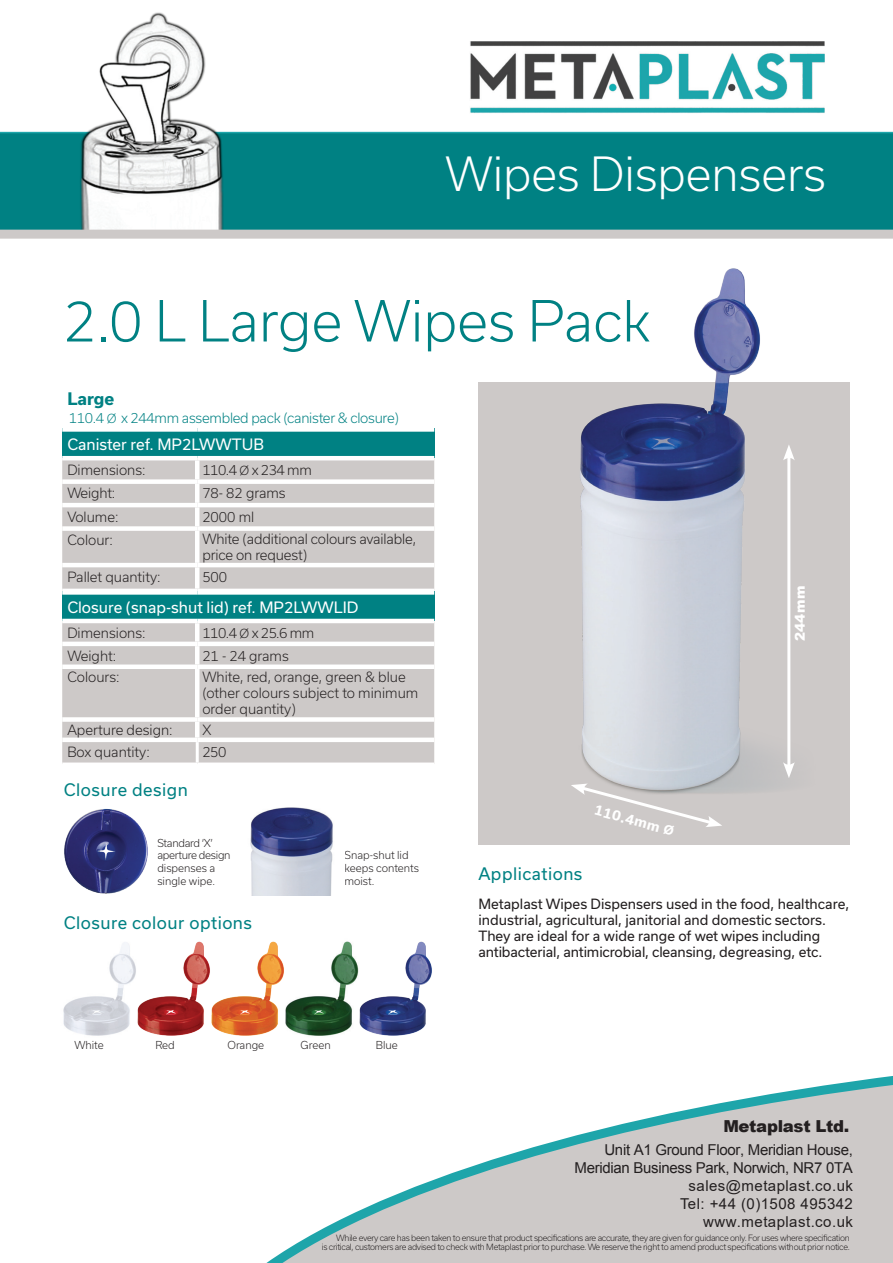
<style>
.page{position:relative;width:893px;height:1263px;background:#fff}
.page>*{position:absolute;margin:0;border:0;box-sizing:border-box;transform-origin:0 0}
.t1{font:300 54px "Usual";color:#008183}
.t2{font:300 45px "Usual";color:#fff}
.t3{font:16.5px "Usual";letter-spacing:.03em;color:#008183}
.t4{font:900 16.5px "Arial";letter-spacing:-.02em;color:#231f20}
.t5{font:700 16.5px "Usual";color:#008183}
.t6{font:15px/18px "Arial";letter-spacing:-.02em;color:#231f20;text-align:right}
.t7{font:15px "Usual";color:#fff}
.t8{font:300 13.5px/16.2px "Usual";color:#231f20}
.t9{font:13.5px/16.2px "Usual";color:#231f20}
.t10{font:300 13.5px "Usual";letter-spacing:-.02em;color:#008183}
.t11{font:700 13.5px "Usual";color:#fff}
.t12{font:900 13.5px "Arial";letter-spacing:.03em;color:#fff}
.t13{font:300 10.5px/12.6px "Usual";color:#231f20}
.t14{font:300 10.5px/12.6px "Usual";letter-spacing:-.03em;color:#231f20}
.t15{font:300 8.25px/9px "Usual";letter-spacing:-.035em;color:#231f20;text-align:right}
.s1{font-size:12px}
</style>
<div class="page">
<div style="left:0;top:132px;width:893px;height:98px;background:#008183"></div>
<div style="left:478px;top:383px;width:372px;height:462px;background:#cdc9c8"></div>
<img style="left:559px;top:268px;width:290px;height:525px">
<div style="left:62px;top:429px;width:372px;height:29px;background:#008183"></div>
<div style="left:62px;top:460px;width:372px;height:302px;background:#cdc9c8"></div>
<div style="left:62px;top:592px;width:372px;height:29px;background:#008183"></div>
<hr style="left:196px;top:742px;width:3px;height:20px;background:#fff">
<hr style="left:62px;top:456px;width:135px;height:4px;background:#fff">
<hr style="left:197px;top:456px;width:237px;height:4px;background:#fff">
<hr style="left:195px;top:460px;width:4px;height:19px;background:#fff">
<div style="left:62px;top:479px;width:135px;height:5px;background:#fff"></div>
<div style="left:197px;top:479px;width:237px;height:5px;background:#fff"></div>
<hr style="left:195px;top:484px;width:4px;height:19px;background:#fff">
<hr style="left:62px;top:503px;width:135px;height:4px;background:#fff">
<hr style="left:197px;top:503px;width:237px;height:4px;background:#fff">
<hr style="left:195px;top:507px;width:4px;height:19px;background:#fff">
<div style="left:62px;top:526px;width:135px;height:5px;background:#fff"></div>
<div style="left:197px;top:526px;width:237px;height:5px;background:#fff"></div>
<hr style="left:195px;top:531px;width:4px;height:32px;background:#fff">
<hr style="left:62px;top:563px;width:135px;height:4px;background:#fff">
<hr style="left:197px;top:563px;width:237px;height:4px;background:#fff">
<hr style="left:195px;top:567px;width:4px;height:22px;background:#fff">
<hr style="left:62px;top:619px;width:135px;height:4px;background:#fff">
<hr style="left:197px;top:619px;width:237px;height:4px;background:#fff">
<hr style="left:195px;top:623px;width:4px;height:19px;background:#fff">
<hr style="left:62px;top:642px;width:135px;height:4px;background:#fff">
<hr style="left:197px;top:642px;width:237px;height:4px;background:#fff">
<hr style="left:195px;top:646px;width:4px;height:18px;background:#fff">
<div style="left:62px;top:664px;width:135px;height:5px;background:#fff"></div>
<div style="left:197px;top:664px;width:237px;height:5px;background:#fff"></div>
<hr style="left:195px;top:669px;width:4px;height:48px;background:#fff">
<div style="left:62px;top:717px;width:135px;height:5px;background:#fff"></div>
<div style="left:62px;top:737px;width:135px;height:5px;background:#fff"></div>
<div style="left:197px;top:717px;width:237px;height:5px;background:#fff"></div>
<hr style="left:195px;top:722px;width:4px;height:15px;background:#fff">
<div style="left:197px;top:737px;width:237px;height:5px;background:#fff"></div>
<div style="left:62px;top:589px;width:135px;height:6px;background:#fff"></div>
<div style="left:197px;top:589px;width:237px;height:6px;background:#fff"></div>
<div style="left:62px;top:426px;width:135px;height:6px;background:#fff"></div>
<div style="left:197px;top:426px;width:237px;height:6px;background:#fff"></div>
<hr style="left:787px;top:455px;width:3px;height:313px;background:#fff">
<svg style="left:783px;top:444px;width:12px;height:16px"></svg>
<svg style="left:783px;top:762px;width:12px;height:16px"></svg>
<svg style="left:571px;top:783px;width:151px;height:44px"></svg>
<img style="left:30px;top:12px;width:254px;height:218px">
<div style="left:0;top:230px;width:893px;height:9px;background:#cdc9c8"></div>
<img style="left:64px;top:808px;width:84px;height:86px">
<img style="left:250px;top:808px;width:83px;height:88px">
<img style="left:63px;top:942px;width:75px;height:94px">
<img style="left:138px;top:941px;width:74px;height:95px">
<img style="left:212px;top:941px;width:74px;height:95px">
<img style="left:286px;top:941px;width:74px;height:95px">
<img style="left:360px;top:941px;width:72px;height:95px">
<img style="left:470px;top:41px;width:355px;height:72px">
<svg style="left:266px;top:1076px;width:627px;height:187px"></svg>
<h2 class="t2" style="left:445px;top:149px;width:382px">Wipes Dispensers</h2>
<h1 class="t1" style="left:63px;top:290px;width:589px">2.0 L Large Wipes Pack</h1>
<p class="t5" style="left:67px;top:389px;width:49px">Large</p>
<p class="t10" style="left:69px;top:410px;width:332px">110.4 <span class="s1">Ø</span> x 244mm assembled pack (canister &amp; closure)</p>
<p class="t7" style="left:67px;top:436px;width:198px">Canister ref. MP2LWWTUB</p>
<p class="t8" style="left:67px;top:462px;width:80px">Dimensions:</p>
<p class="t8" style="left:202px;top:462px;width:111px">110.4 <span class="s1">Ø</span> x 234 mm</p>
<p class="t8" style="left:67px;top:485px;width:50px">Weight:</p>
<p class="t8" style="left:202px;top:485px;width:85px">78- 82 grams</p>
<p class="t8" style="left:67px;top:509px;width:53px">Volume:</p>
<p class="t8" style="left:202px;top:509px;width:53px">2000 ml</p>
<p class="t8" style="left:67px;top:532px;width:47px">Colour:</p>
<p class="t8" style="left:202px;top:531px;width:215px">White (additional colours available, price on request)</p>
<p class="t8" style="left:67px;top:569px;width:95px">Pallet quantity:</p>
<p class="t8" style="left:202px;top:569px;width:26px">500</p>
<p class="t7" style="left:67px;top:599px;width:293px">Closure (snap-shut lid) ref. MP2LWWLID</p>
<p class="t8" style="left:67px;top:624px;width:80px">Dimensions:</p>
<p class="t8" style="left:202px;top:624px;width:114px">110.4 <span class="s1">Ø</span> x 25.6 mm</p>
<p class="t8" style="left:67px;top:647px;width:50px">Weight:</p>
<p class="t8" style="left:202px;top:647px;width:88px">21 - 24 grams</p>
<p class="t8" style="left:67px;top:669px;width:54px">Colours:</p>
<p class="t8" style="left:202px;top:669px;width:218px">White, red, orange, green &amp; blue (other colours subject to minimum order quantity)</p>
<p class="t8" style="left:67px;top:721px;width:107px">Aperture design:</p>
<p class="t8" style="left:202px;top:721px;width:10px">X</p>
<p class="t8" style="left:67px;top:743px;width:84px">Box quantity:</p>
<p class="t8" style="left:202px;top:743px;width:26px">250</p>
<p class="t12" style="left:790px;top:641px;width:57px;rotate:-90deg">244mm</p>
<p class="t3" style="left:64px;top:781px;width:126px">Closure design</p>
<p class="t14" style="left:157px;top:836px;width:75px">Standard ‘X’ aperture design dispenses a single wipe.</p>
<p class="t3" style="left:64px;top:913px;width:190px">Closure colour options</p>
<p class="t13" style="left:344px;top:849px;width:76px">Snap-shut lid keeps contents moist.</p>
<p class="t13" style="left:74px;top:1038px;width:31px">White</p>
<p class="t13" style="left:155px;top:1038px;width:21px">Red</p>
<p class="t13" style="left:227px;top:1038px;width:38px">Orange</p>
<p class="t13" style="left:301px;top:1038px;width:32px">Green</p>
<p class="t13" style="left:376px;top:1038px;width:24px">Blue</p>
<p class="t11" style="left:597px;top:802px;width:83px;rotate:15deg">110.4mm <span class="s1">Ø</span></p>
<p class="t3" style="left:478px;top:864px;width:106px">Applications</p>
<p class="t9" style="left:478px;top:896px;width:372px">Metaplast Wipes Dispensers used in the food, healthcare, industrial, agricultural, janitorial and domestic sectors.<br>They are ideal for a wide range of wet wipes including antibacterial, antimicrobial, cleansing, degreasing, etc.</p>
<p class="t4" style="left:723px;top:1114px;width:128px">Metaplast Ltd.</p>
<p class="t6" style="left:574px;top:1140px;width:280px">Unit A1 Ground Floor, Meridian House,<br>Meridian Business Park, Norwich, NR7 0TA sales@metaplast.co.uk<br>Tel: +44 (0)1508 495342 www.metaplast.co.uk</p>
<p class="t15" style="left:322px;top:1234px;width:530px">While every care has been taken to ensure that product specifications are accurate, they are given for guidance only. For uses where specification<br>is critical, customers are advised to check with Metaplast prior to purchase. We reserve the right to amend product specifications without prior notice.</p>
</div>
